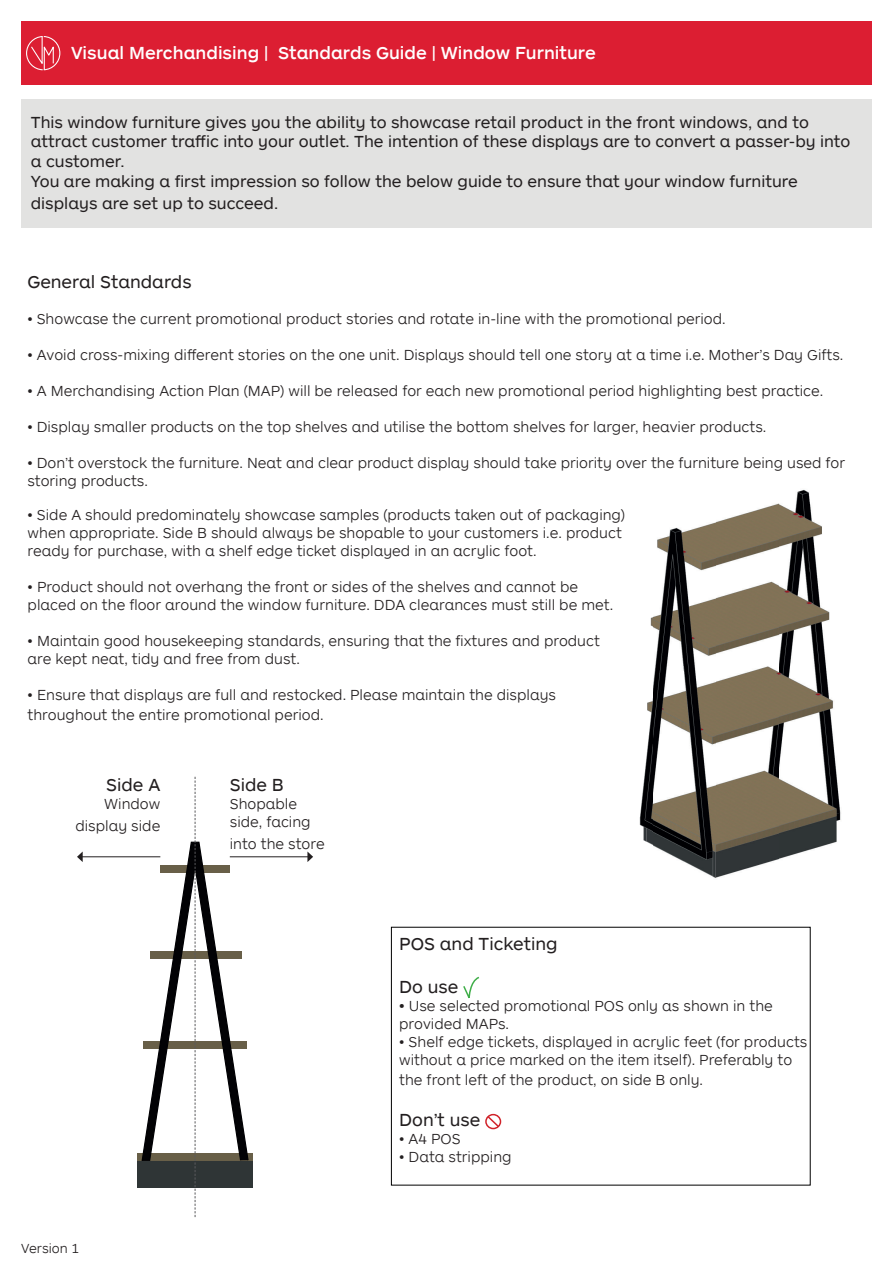
<style>
.page{position:relative;width:893px;height:1263px;background:#fff}
.page>*{position:absolute;margin:0;border:0;box-sizing:border-box;transform-origin:0 0}
.t1{font:18px "AP Letter";color:#231f20}
.t2{font:500 18px "AP Letter";color:#fff}
.t3{font:16.5px/19.8px "AP Letter";color:#231f20}
.t4{font:300 15px/18px "AP Letter";color:#231f20}
.t5{font:300 13.5px "AP Letter";color:#231f20}
.s1{font-weight:400}
</style>
<div class="page">
<img style="left:591px;top:489px;width:250px;height:458px">
<div style="left:21px;top:99px;width:851px;height:128px;background:#e2e2e1"></div>
<div style="left:21px;top:21px;width:851px;height:64px;background:#dc1e32"></div>
<svg style="left:26px;top:36px;width:34px;height:35px"></svg>
<svg style="left:463px;top:976px;width:16px;height:23px"></svg>
<div style="left:485px;top:1114px;width:16px;height:15px;border:2px solid #d1232a;border-radius:50%"></div>
<svg style="left:486px;top:1114px;width:15px;height:15px"></svg>
<div style="left:137px;top:1161px;width:116px;height:26px;background:#2f3536"></div>
<div style="left:137px;top:1153px;width:116px;height:8px;background:#685f48"></div>
<svg style="left:141px;top:777px;width:108px;height:440px"></svg>
<hr style="left:82px;top:856px;width:78px;height:1px;background:#231f20">
<svg style="left:77px;top:851px;width:6px;height:11px"></svg>
<hr style="left:230px;top:856px;width:78px;height:1px;background:#231f20">
<svg style="left:307px;top:851px;width:6px;height:11px"></svg>
<p class="t2" style="left:71px;top:41px;width:526px">Visual Merchandising | Standards Guide | Window Furniture</p>
<p class="t3" style="left:31px;top:111px;width:821px">This window furniture gives you the ability to showcase retail product in the front windows, and to attract customer traffic into your outlet. The intention of these displays are to convert a passer-by into a customer.<br>You are making a first impression so follow the below guide to ensure that your window furniture</p>
<p class="t3" style="left:31px;top:192px;width:249px">displays are set up to succeed.</p>
<p class="t1" style="left:27px;top:270px;width:166px">General Standards</p>
<p class="t4" style="left:27px;top:309px;width:700px">• Showcase the current promotional product stories and rotate in-line with the promotional period.</p>
<p class="t4" style="left:27px;top:345px;width:817px">• Avoid cross-mixing different stories on the one unit. Displays should tell one story at a time i.e. Mother’s Day Gifts.</p>
<p class="t4" style="left:27px;top:381px;width:797px">• A Merchandising Action Plan (MAP) will be released for each new promotional period highlighting best practice.</p>
<p class="t4" style="left:27px;top:417px;width:740px">• Display smaller products on the top shelves and utilise the bottom shelves for larger, heavier products.</p>
<p class="t4" style="left:27px;top:453px;width:819px">• Don’t overstock the furniture. Neat and clear product display should take priority over the furniture being used for storing products.</p>
<p class="t4" style="left:28px;top:505px;width:599px">• Side A should predominately showcase samples (products taken out of packaging) when appropriate. Side B should always be shopable to your customers i.e. product ready for purchase, with a shelf edge ticket displayed in an acrylic foot.</p>
<p class="t4" style="left:28px;top:577px;width:587px">• Product should not overhang the front or sides of the shelves and cannot be placed on the floor around the window furniture. DDA clearances must still be met.</p>
<p class="t4" style="left:28px;top:631px;width:574px">• Maintain good housekeeping standards, ensuring that the fixtures and product are kept neat, tidy and free from dust.</p>
<p class="t4" style="left:28px;top:684px;width:530px;line-height:19.8px">• Ensure that displays are full and restocked. Please maintain the displays throughout the entire promotional period.</p>
<p class="t1" style="left:106px;top:773px;width:56px">Side A</p>
<p class="t4" style="left:75px;top:792px;width:86px;line-height:21.6px;text-align:right">Window display side</p>
<p class="t1" style="left:230px;top:773px;width:55px">Side B</p>
<p class="t4" style="left:230px;top:794px;width:82px">Shopable side, facing</p>
<p class="t4" style="left:230px;top:834px;width:96px">into the store</p>
<p class="t5" style="left:21px;top:1239px;width:59px">Version 1</p>
<p class="t1" style="left:399px;top:932px;width:160px">POS and Ticketing</p>
<p class="t1" style="left:399px;top:975px;width:61px">Do use</p>
<p class="t4" style="left:399px;top:996px;width:375px"><span class="s1">•</span> Use selected promotional POS only as shown in the provided MAPs.</p>
<p class="t4" style="left:399px;top:1032px;width:410px">• Shelf edge tickets, displayed in acrylic feet (for products without a price marked on the item itself). Preferably to</p>
<p class="t4" style="left:399px;top:1070px;width:305px">the front left of the product, on side B only.</p>
<p class="t1" style="left:399px;top:1108px;width:83px">Don’t use</p>
<p class="t4" style="left:399px;top:1129px;width:63px">• A4 POS</p>
<p class="t4" style="left:399px;top:1147px;width:114px">• Data stripping</p>
</div>
